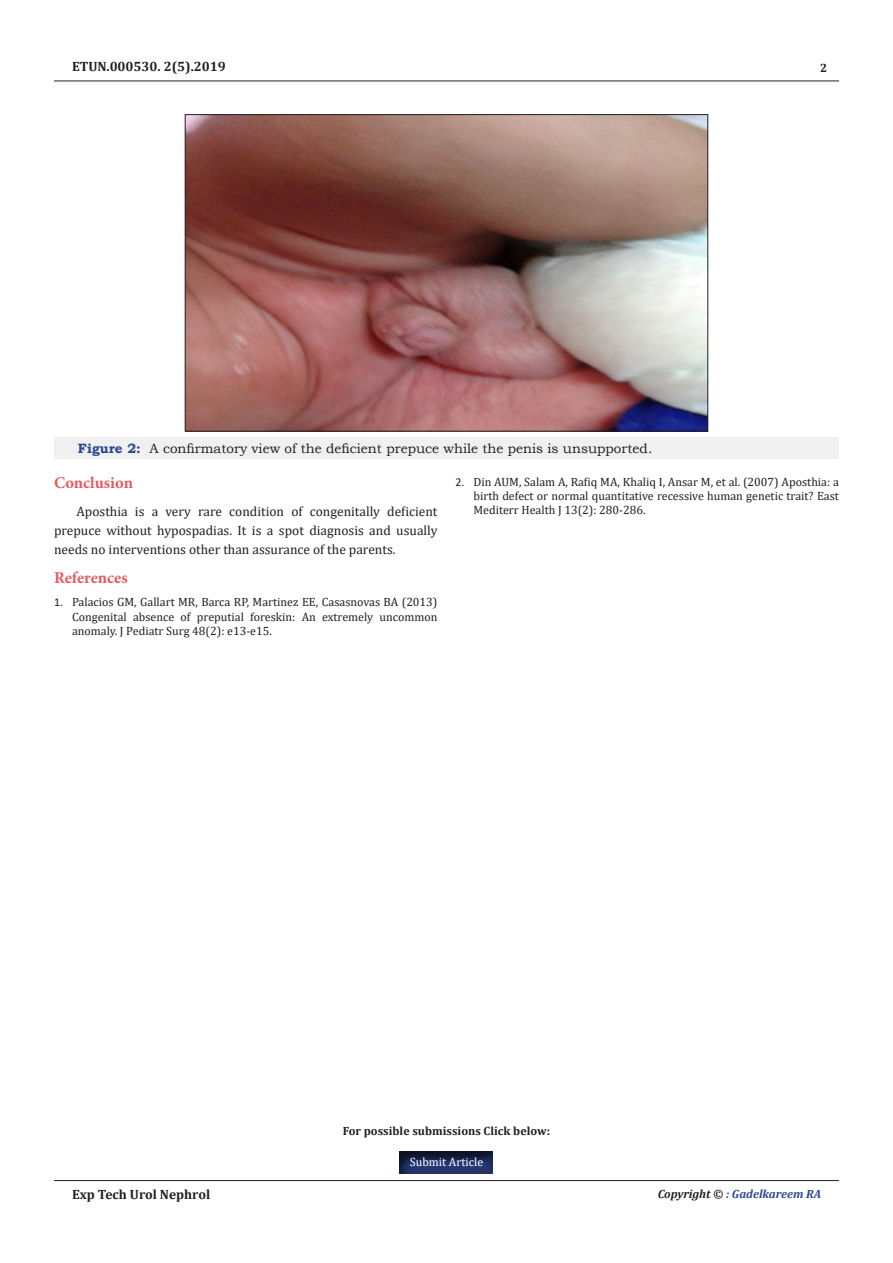
<style>
.page{position:relative;width:893px;height:1263px;background:#fff}
.page>*{position:absolute;margin:0;border:0;box-sizing:border-box;transform-origin:0 0}
.t1{font:700 16.5px "Minion Pro";letter-spacing:-.005em;color:#e65960}
.t2{font:13.5px/18.8px "Cambria";color:#231f20;text-align:justify}
.t3{font:13.5px "Bookman Old Style";color:#231f20}
.t4{font:700 13.5px "Cambria";color:#231f20}
.t5{font:12px/14.4px "Cambria";color:#231f20;text-align:justify}
.t6{font:700 12px "Cambria";color:#231f20}
.t7{font:italic 700 12px "Cambria";color:#2a4791}
.t8{font:12px "Cambria";color:#fff}
.s1{font-weight:700;color:#2a4791}
.s2{font-family:"Calibri"}
.s3{color:#231f20}
</style>
<div class="page">
<hr style="left:54px;top:81px;width:785px;height:1px;background:#231f20">
<hr style="left:54px;top:1180px;width:785px;height:1px;background:#231f20">
<div style="left:54px;top:437px;width:785px;height:22px;background:#f0f0f0"></div>
<img style="left:187px;top:116px;width:519px;height:313px">
<div style="left:185px;top:114px;width:523px;height:317px;border:1px solid #231f20"></div>
<div style="left:399px;top:1149px;width:96px;height:25px;background:#231f20;opacity:.75"></div>
<p class="t4" style="left:72px;top:56px;width:155px">ETUN.000530. 2(5).2019</p>
<p class="t3" style="left:78px;top:440px;width:576px"><span class="s1">Figure 2:</span> A confirmatory view of the deficient prepuce while the penis is unsupported.</p>
<p class="t6" style="left:820px;top:60px;width:9px">2</p>
<p class="t1" style="left:54px;top:471px;width:81px">Conclusion</p>
<p class="t2" style="left:54px;top:502px;width:385px;text-indent:22px">Aposthia is a very rare condition of congenitally deficient prepuce without hypospadias. It is a spot diagnosis and usually needs no interventions other than assurance of the parents.</p>
<p class="t1" style="left:54px;top:566px;width:75px">References</p>
<p class="t5" style="left:72px;top:595px;width:367px;text-indent:-18px"><span class="s2">1.</span> Palacios GM, Gallart MR, Barca RP, Martinez EE, Casasnovas BA (2013)<br>Congenital absence of preputial foreskin: An extremely uncommon anomaly. J Pediatr Surg 48(2): e13-e15.</p>
<p class="t5" style="left:473px;top:474px;width:367px;text-indent:-18px"><span class="s2">2.</span> Din AUM, Salam A, Rafiq MA, Khaliq I, Ansar M, et al. (2007) Aposthia: a birth defect or normal quantitative recessive human genetic trait? East Mediterr Health J 13(2): 280-286.</p>
<p class="t6" style="left:343px;top:1122px;width:209px">For possible submissions Click below:</p>
<p class="t8" style="left:410px;top:1155px;width:75px">Submit Article</p>
<p class="t4" style="left:72px;top:1185px;width:140px">Exp Tech Urol Nephrol</p>
<p class="t7" style="left:658px;top:1185px;width:165px"><span class="s3">Copyright ©</span> : Gadelkareem RA</p>
</div>
